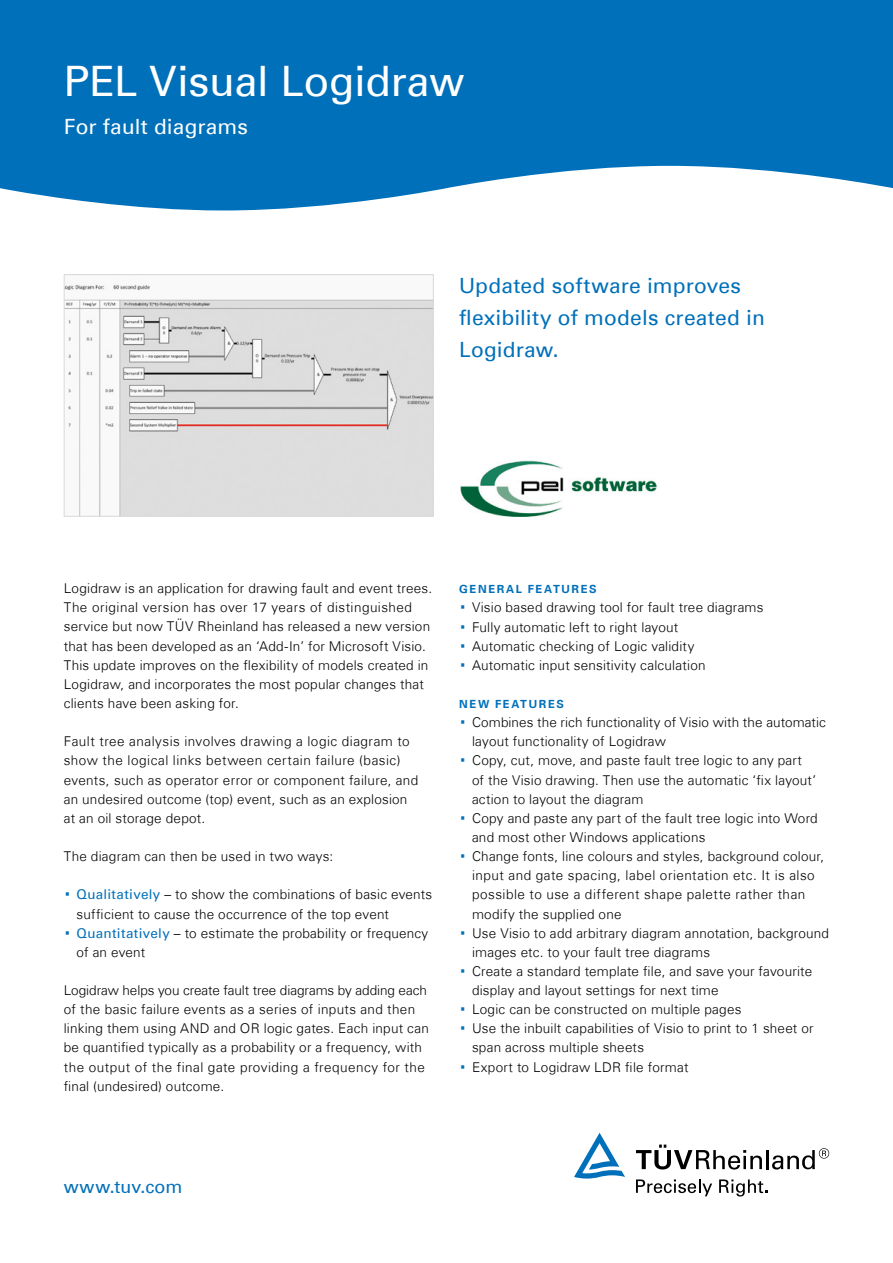
<style>
.page{position:relative;width:893px;height:1263px;background:#fff}
.page>*{position:absolute;margin:0;border:0;box-sizing:border-box;transform-origin:0 0}
.t1{font:42px "Univers Com 55 Roman";letter-spacing:-.01em;color:#fff}
.t2{font:21px/32px "Univers Com 55 Roman";letter-spacing:.01em;color:#0070ba}
.t3{font:21px "Univers Com 55 Roman";letter-spacing:.005em;color:#fff}
.t4{font:18px "Univers Com 55 Roman";letter-spacing:.01em;color:#0070ba}
.t5{font:300 13.5px/19.2px "Univers Com 45";letter-spacing:.015em;color:#000}
.t6{font:300 13.5px "Univers Com 45";letter-spacing:.035em;color:#000}
.t7{font:700 11.25px "Univers Com 65";letter-spacing:.145em;color:#0070ba}
.s1{font-family:"Univers Com 55 Roman";font-weight:400;font-size:27px;color:#0070ba}
.s2{font-family:"Univers Com 55 Roman";font-weight:400;color:#0070ba}
</style>
<div class="page">
<svg style="left:636px;top:1144px;width:126px;height:25px"></svg>
<hr style="left:766px;top:1150px;width:3px;height:19px;background:#000">
<svg style="left:772px;top:1148px;width:57px;height:21px"></svg>
<svg style="left:574px;top:1133px;width:51px;height:45px"></svg>
<svg style="left:636px;top:1179px;width:76px;height:17px"></svg>
<svg style="left:719px;top:1179px;width:48px;height:17px"></svg>
<svg style="left:0;top:0;width:893px;height:210px;background:#1a7ec1"></svg>
<img style="left:66px;top:284px;width:366px;height:231px">
<div style="left:64px;top:274px;width:370px;height:243px;border:1px solid #dadada"></div>
<img style="left:460px;top:461px;width:197px;height:56px">
<h1 class="t1" style="left:64px;top:55px;width:402px">PEL Visual Logidraw</h1>
<h2 class="t3" style="left:64px;top:114px;width:186px">For fault diagrams</h2>
<h2 class="t2" style="left:459px;top:270px;width:307px">Updated software improves flexibility of models created in<br>Logidraw.</h2>
<p class="t5" style="left:64px;top:579px;width:370px">Logidraw is an application for drawing fault and event trees.<br>The original version has over 17 years of distinguished service but now TÜV Rheinland has released a new version that has been developed as an ‘Add-In’ for Microsoft Visio.<br>This update improves on the flexibility of models created in Logidraw, and incorporates the most popular changes that clients have been asking for.</p>
<p class="t5" style="left:64px;top:732px;width:356px">Fault tree analysis involves drawing a logic diagram to show the logical links between certain failure (basic) events, such as operator error or component failure, and an undesired outcome (top) event, such as an explosion at an oil storage depot.</p>
<p class="t5" style="left:64px;top:847px;width:271px">The diagram can then be used in two ways:</p>
<p class="t5" style="left:64px;top:885px;width:370px"><span class="s1">·</span> <span class="s2">Qualitatively</span> – to show the combinations of basic events</p>
<p class="t5" style="left:77px;top:904px;width:314px">sufficient to cause the occurrence of the top event</p>
<p class="t5" style="left:64px;top:923px;width:366px"><span class="s1">·</span> <span class="s2">Quantitatively</span> – to estimate the probability or frequency</p>
<p class="t5" style="left:77px;top:942px;width:70px">of an event</p>
<p class="t5" style="left:64px;top:981px;width:367px">Logidraw helps you create fault tree diagrams by adding each of the basic failure events as a series of inputs and then linking them using AND and OR logic gates. Each input can be quantified typically as a probability or a frequency, with the output of the final gate providing a frequency for the final (undesired) outcome.</p>
<p class="t7" style="left:459px;top:582px;width:139px">GENERAL FEATURES</p>
<p class="t5" style="left:459px;top:598px;width:306px"><span class="s1">·</span> Visio based drawing tool for fault tree diagrams <span class="s1">·</span> Fully automatic left to right layout<br><span class="s1">·</span> Automatic checking of Logic validity<br><span class="s1">·</span> Automatic input sensitivity calculation</p>
<p class="t7" style="left:459px;top:697px;width:106px">NEW FEATURES</p>
<p class="t5" style="left:459px;top:713px;width:368px"><span class="s1">·</span> Combines the rich functionality of Visio with the automatic</p>
<p class="t5" style="left:472px;top:732px;width:195px">layout functionality of Logidraw</p>
<p class="t5" style="left:459px;top:751px;width:344px"><span class="s1">·</span> Copy, cut, move, and paste fault tree logic to any part</p>
<p class="t5" style="left:472px;top:770px;width:346px">of the Visio drawing. Then use the automatic ‘fix layout’</p>
<p class="t5" style="left:472px;top:789px;width:173px">action to layout the diagram</p>
<p class="t5" style="left:459px;top:808px;width:360px"><span class="s1">·</span> Copy and paste any part of the fault tree logic into Word</p>
<p class="t5" style="left:472px;top:827px;width:235px">and most other Windows applications</p>
<p class="t5" style="left:459px;top:847px;width:367px"><span class="s1">·</span> Change fonts, line colours and styles, background colour,</p>
<p class="t6" style="left:472px;top:867px;width:344px">input and gate spacing, label orientation etc. It is also</p>
<p class="t6" style="left:472px;top:886px;width:335px">possible to use a different shape palette rather than</p>
<p class="t5" style="left:472px;top:904px;width:151px">modify the supplied one</p>
<p class="t5" style="left:459px;top:923px;width:371px"><span class="s1">·</span> Use Visio to add arbitrary diagram annotation, background</p>
<p class="t5" style="left:472px;top:942px;width:240px">images etc. to your fault tree diagrams</p>
<p class="t5" style="left:459px;top:961px;width:355px"><span class="s1">·</span> Create a standard template file, and save your favourite</p>
<p class="t5" style="left:472px;top:981px;width:248px">display and layout settings for next time</p>
<p class="t5" style="left:459px;top:1000px;width:284px"><span class="s1">·</span> Logic can be constructed on multiple pages</p>
<p class="t5" style="left:459px;top:1019px;width:356px"><span class="s1">·</span> Use the inbuilt capabilities of Visio to print to 1 sheet or</p>
<p class="t5" style="left:472px;top:1038px;width:174px">span across multiple sheets</p>
<p class="t5" style="left:459px;top:1057px;width:231px"><span class="s1">·</span> Export to Logidraw LDR file format</p>
<h3 class="t4" style="left:64px;top:1175px;width:120px">www.tuv.com</h3>
</div>
